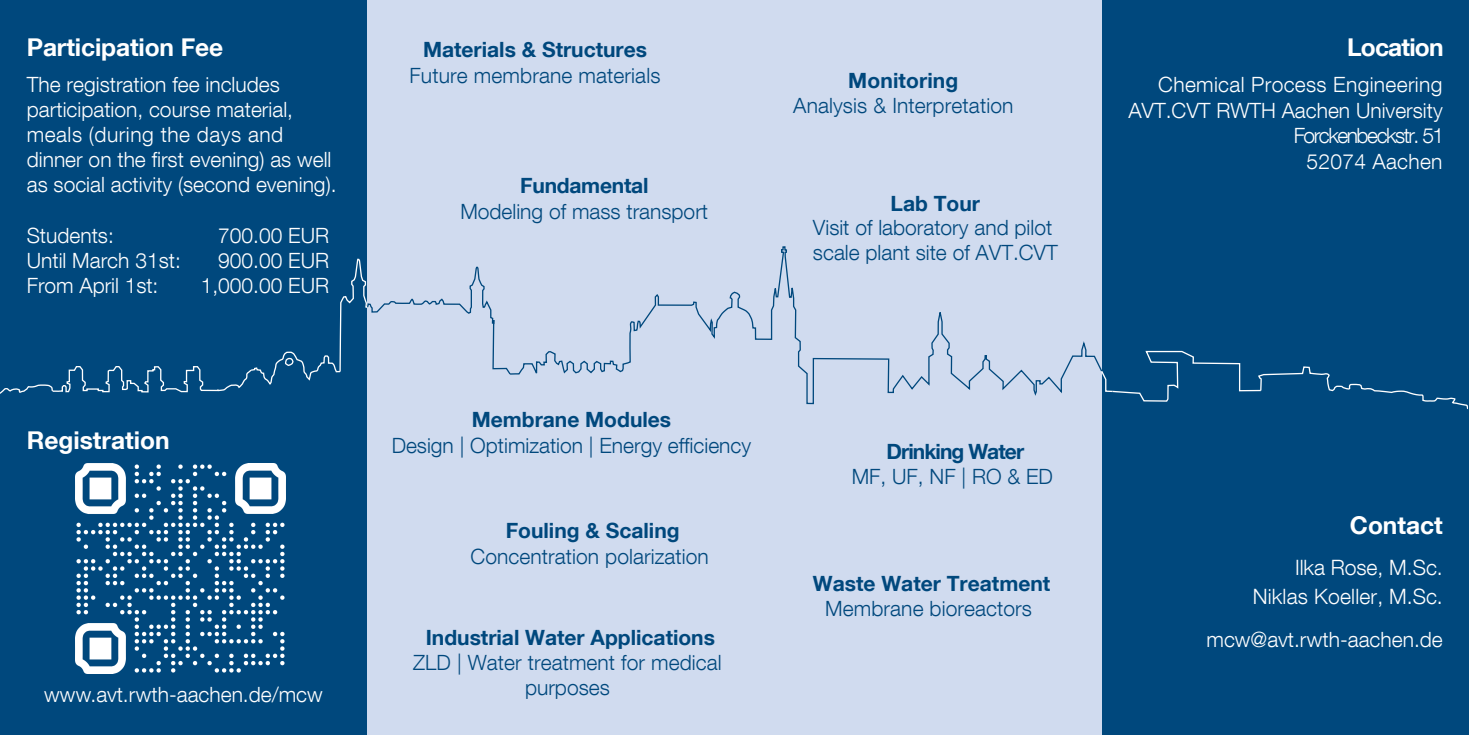
<style>
.page{position:relative;width:1469px;height:735px;background:#fff}
.page>*{position:absolute;margin:0;border:0;box-sizing:border-box;transform-origin:0 0}
.t1{font:700 24.5px "Helvetica Neue LT Com";letter-spacing:-.005em;color:#fff}
.t2{font:700 24.5px "Helvetica Neue LT Com";letter-spacing:-.035em;color:#fff}
.t3{font:300 21.18px/28.9px "Helvetica Neue LT Com";letter-spacing:.01em;color:#fff;text-align:right}
.t4{font:300 21px/25px "Helvetica Neue LT Com";color:#fff}
.t5{font:300 21px/25.2px "Helvetica Neue LT Com";letter-spacing:.005em;color:#00487d}
.t6{font:700 21px "Helvetica Neue LT Com";color:#00487d}
.t7{font:700 21px "Helvetica Neue LT Com";letter-spacing:-.045em;color:#00487d}
</style>
<div class="page">
<div style="left:1101px;top:0;width:367px;height:734px;background:#00487d"></div>
<div style="left:0;top:0;width:367px;height:734px;background:#00487d"></div>
<div style="left:367px;top:0;width:734px;height:734px;background:#d0dbef"></div>
<svg style="left:512px;top:223px;width:590px;height:181px"></svg>
<svg style="left:1100px;top:350px;width:368px;height:62px"></svg>
<svg style="left:369px;top:266px;width:143px;height:109px"></svg>
<svg style="left:0;top:258px;width:369px;height:246px"></svg>
<img style="left:75px;top:463px;width:210px;height:210px">
<p class="t1" style="left:27px;top:38px;width:198px">Participation Fee</p>
<p class="t4" style="left:27px;top:73px;width:311px">The registration fee includes participation, course material, meals (during the days and dinner on the first evening) as well as social activity (second evening).</p>
<p class="t4" style="left:27px;top:224px;width:89px">Students:</p>
<p class="t4" style="left:218px;top:222px;width:112px">700.00 EUR</p>
<p class="t4" style="left:27px;top:247px;width:156px">Until March 31st:</p>
<p class="t4" style="left:218px;top:247px;width:112px">900.00 EUR</p>
<p class="t4" style="left:27px;top:272px;width:133px">From April 1st:</p>
<p class="t4" style="left:201px;top:272px;width:130px">1,000.00 EUR</p>
<p class="t1" style="left:27px;top:430px;width:144px">Registration</p>
<p class="t4" style="left:44px;top:681px;width:280px">www.avt.rwth-aachen.de/mcw</p>
<p class="t6" style="left:423px;top:42px;width:225px">Materials &amp; Structures</p>
<p class="t5" style="left:409px;top:64px;width:252px">Future membrane materials</p>
<p class="t6" style="left:848px;top:73px;width:111px">Monitoring</p>
<p class="t5" style="left:793px;top:95px;width:222px">Analysis &amp; Interpretation</p>
<p class="t6" style="left:520px;top:178px;width:130px">Fundamental</p>
<p class="t5" style="left:460px;top:198px;width:249px">Modeling of mass transport</p>
<p class="t6" style="left:890px;top:196px;width:91px">Lab Tour</p>
<p class="t5" style="left:813px;top:216px;width:246px">Visit of laboratory and pilot scale plant site of AVT.CVT</p>
<p class="t6" style="left:471px;top:411px;width:201px">Membrane Modules</p>
<p class="t5" style="left:392px;top:432px;width:361px">Design | Optimization | Energy efficiency</p>
<p class="t6" style="left:506px;top:522px;width:175px">Fouling &amp; Scaling</p>
<p class="t5" style="left:470px;top:544px;width:240px">Concentration polarization</p>
<p class="t6" style="left:426px;top:629px;width:291px">Industrial Water Applications</p>
<p class="t5" style="left:413px;top:649px;width:310px;text-align:center">ZLD | Water treatment for medical purposes</p>
<p class="t7" style="left:886px;top:443px;width:139px">Drinking Water</p>
<p class="t5" style="left:851px;top:463px;width:203px">MF, UF, NF | RO &amp; ED</p>
<p class="t6" style="left:813px;top:575px;width:239px">Waste Water Treatment</p>
<p class="t5" style="left:825px;top:595px;width:208px">Membrane bioreactors</p>
<p class="t2" style="left:1347px;top:38px;width:98px">Location</p>
<p class="t4" style="left:1128px;top:71px;width:317px;line-height:25.7px;text-align:right">Chemical Process Engineering<br>AVT.CVT RWTH Aachen University<br>Forckenbeckstr. 51<br>52074 Aachen</p>
<p class="t1" style="left:1349px;top:516px;width:94px">Contact</p>
<p class="t3" style="left:1252px;top:552px;width:192px">Ilka Rose, M.Sc.<br>Niklas Koeller, M.Sc.</p>
<p class="t4" style="left:1206px;top:625px;width:238px">mcw@avt.rwth-aachen.de</p>
</div>
